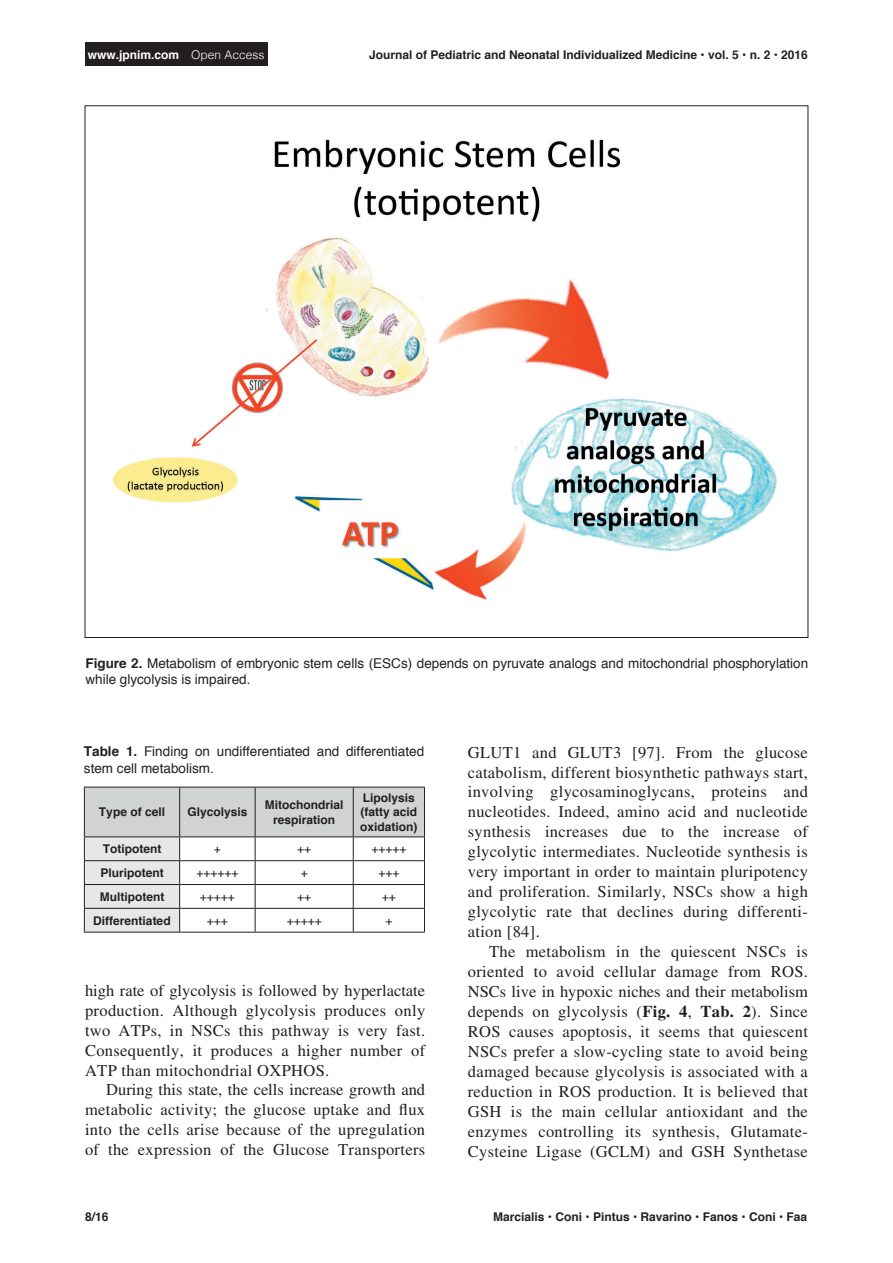
<style>
.page{position:relative;width:893px;height:1263px;background:#fff}
.page>*{position:absolute;margin:0;border:0;box-sizing:border-box;transform-origin:0 0}
.Body1{font:16.5px/20px "Times LT Std";letter-spacing:.02em;color:#231f20;text-align:justify}
.t1{font:13.5px/16.2px "Helvetica";color:#231f20}
.Table1{font:700 12px/14.4px "Helvetica";color:#231f20;text-align:center}
.Footer_Left{font:700 12px "Helvetica";color:#231f20}
.Table1-2{font:12px "Helvetica";color:#231f20}
.t2{font:700 12px "Helvetica";color:#fff}
.s1{font-weight:300}
.s2{font-weight:700}
</style>
<div class="page">
<div style="left:85px;top:43px;width:182px;height:23px;background:#231f20"></div>
<img style="left:112px;top:139px;width:666px;height:461px">
<svg style="left:84px;top:787px;width:341px;height:145px"></svg>
<hr style="left:84px;top:932px;width:96px;height:1px;background:#231f20">
<hr style="left:180px;top:932px;width:75px;height:1px;background:#231f20">
<hr style="left:255px;top:932px;width:98px;height:1px;background:#231f20">
<hr style="left:353px;top:932px;width:72px;height:1px;background:#231f20">
<p class="t2" style="left:88px;top:45px;width:178px">www.jpnim.com <span class="s1">Open Access</span></p>
<p class="Footer_Left" style="left:369px;top:45px;width:440px">Journal of Pediatric and Neonatal Individualized Medicine • vol. 5 • n. 2 • 2016</p>
<p class="t1" style="left:85px;top:656px;width:724px"><span class="s2">Figure 2.</span> Metabolism of embryonic stem cells (ESCs) depends on pyruvate analogs and mitochondrial phosphorylation while glycolysis is impaired.</p>
<p class="t1" style="left:84px;top:744px;width:342px"><span class="s2">Table 1.</span> Finding on undifferentiated and differentiated stem cell metabolism.</p>
<p class="Table1" style="left:99px;top:805px;width:68px">Type of cell</p>
<p class="Table1" style="left:187px;top:805px;width:62px">Glycolysis</p>
<p class="Table1" style="left:265px;top:798px;width:80px">Mitochondrial respiration</p>
<p class="Table1" style="left:363px;top:791px;width:54px">Lipolysis</p>
<p class="Table1" style="left:360px;top:805px;width:59px;text-align:left">(fatty acid oxidation)</p>
<p class="Table1" style="left:103px;top:842px;width:60px">Totipotent</p>
<p class="Table1-2" style="left:214px;top:840px;width:9px">+</p>
<p class="Table1-2" style="left:297px;top:840px;width:16px">++</p>
<p class="Table1-2" style="left:371px;top:840px;width:37px">+++++</p>
<p class="Table1" style="left:100px;top:866px;width:65px">Pluripotent</p>
<p class="Table1-2" style="left:196px;top:864px;width:44px">++++++</p>
<p class="Table1-2" style="left:301px;top:864px;width:9px">+</p>
<p class="Table1-2" style="left:378px;top:864px;width:23px">+++</p>
<p class="Table1" style="left:100px;top:890px;width:66px">Multipotent</p>
<p class="Table1-2" style="left:200px;top:887px;width:37px">+++++</p>
<p class="Table1-2" style="left:297px;top:887px;width:16px">++</p>
<p class="Table1-2" style="left:382px;top:887px;width:16px">++</p>
<p class="Table1" style="left:93px;top:913px;width:79px">Differentiated</p>
<p class="Table1-2" style="left:207px;top:911px;width:23px">+++</p>
<p class="Table1-2" style="left:287px;top:911px;width:37px">+++++</p>
<p class="Table1-2" style="left:385px;top:911px;width:9px">+</p>
<p class="Body1" style="left:85px;top:980px;width:342px">high rate of glycolysis is followed by hyperlactate production. Although glycolysis produces only two ATPs, in NSCs this pathway is very fast.<br>Consequently, it produces a higher number of ATP than mitochondrial OXPHOS.</p>
<p class="Body1" style="left:85px;top:1080px;width:342px;text-indent:21px">During this state, the cells increase growth and metabolic activity; the glucose uptake and flux into the cells arise because of the upregulation of the expression of the Glucose Transporters</p>
<p class="Footer_Left" style="left:85px;top:1207px;width:25px">8/16</p>
<p class="Body1" style="left:468px;top:742px;width:342px">GLUT1 and GLUT3 [97]. From the glucose catabolism, different biosynthetic pathways start, involving glycosaminoglycans, proteins and nucleotides. Indeed, amino acid and nucleotide synthesis increases due to the increase of glycolytic intermediates. Nucleotide synthesis is very important in order to maintain pluripotency and proliferation. Similarly, NSCs show a high glycolytic rate that declines during differenti&shy;ation [84].</p>
<p class="Body1" style="left:468px;top:941px;width:342px;text-indent:21px">The metabolism in the quiescent NSCs is oriented to avoid cellular damage from ROS.<br>NSCs live in hypoxic niches and their metabolism depends on glycolysis (<span class="s2">Fig. 4</span>, <span class="s2">Tab. 2</span>). Since ROS causes apoptosis, it seems that quiescent NSCs prefer a slow-cycling state to avoid being damaged because glycolysis is associated with a reduction in ROS production. It is believed that GSH is the main cellular antioxidant and the enzymes controlling its synthesis, Glutamate-Cysteine Ligase (GCLM) and GSH Synthetase</p>
<p class="Footer_Left" style="left:493px;top:1207px;width:315px">Marcialis • Coni • Pintus • Ravarino • Fanos • Coni • Faa</p>
</div>
